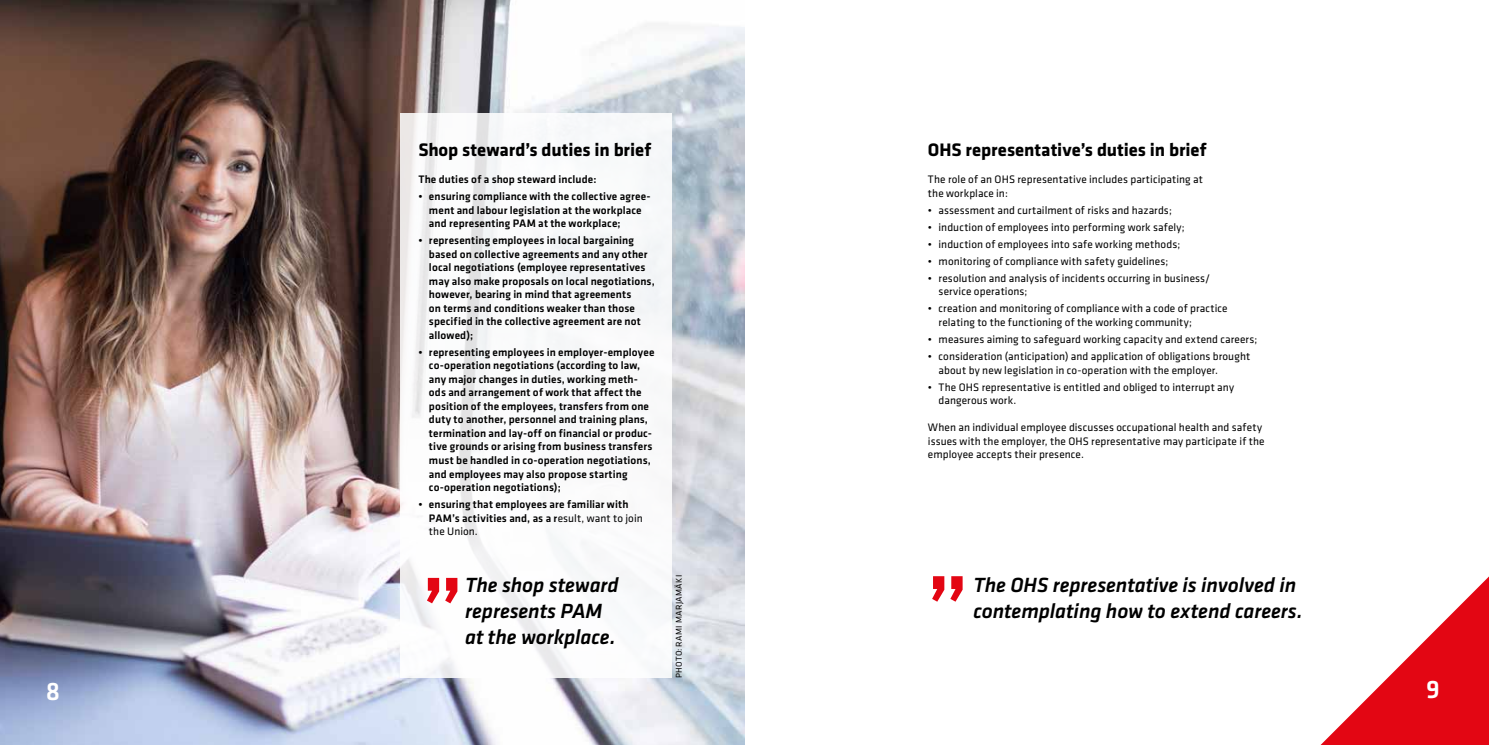
<style>
.page{position:relative;width:1489px;height:745px;background:#fff}
.page>*{position:absolute;margin:0;border:0;box-sizing:border-box;transform-origin:0 0}
.t1{font:500 91.25px "Klavika";color:#e30613}
.t2{font:500 26.25px "Klavika";color:#fff}
.t3{font:italic 500 21.25px/25.5px "Klavika";letter-spacing:-.005em;color:#000}
.t4{font:700 18.75px "Klavika";letter-spacing:-.005em;color:#000}
.t5{font:500 11.25px/13.5px "Klavika";letter-spacing:.01em;color:#000}
.t6{font:11.25px/13.5px "Klavika";letter-spacing:.01em;color:#000}
.t7{font:8.75px "Klavika";letter-spacing:.04em;color:#000}
.s1{font-weight:400}
</style>
<div class="page">
<svg style="left:1321px;top:577px;width:167px;height:167px"></svg>
<img style="left:0;top:0;width:744px;height:744px">
<div style="left:400px;top:113px;width:271px;height:564px;background:#fff"></div>
<h2 class="t2" style="left:46px;top:673px;width:16px">8</h2>
<h3 class="t4" style="left:418px;top:136px;width:234px">Shop steward’s duties in brief</h3>
<p class="t5" style="left:418px;top:172px;width:180px">The duties of a shop steward include:</p>
<p class="t5" style="left:429px;top:189px;width:223px;text-indent:-11px">• ensuring compliance with the collective agree&shy;ment and labour legislation at the workplace and representing PAM at the workplace;</p>
<p class="t5" style="left:429px;top:233px;width:227px;text-indent:-11px">• representing employees in local bargaining based on collective agreements and any other local negotiations (employee representatives may also make proposals on local negotiations, however, bearing in mind that agreements<br>on terms and conditions weaker than those specified in the collective agreement are not allowed);</p>
<p class="t5" style="left:429px;top:345px;width:227px;text-indent:-11px">• representing employees in employer-employee co-operation negotiations (according to law, any major changes in duties, working meth&shy;ods and arrangement of work that affect the position of the employees, transfers from one duty to another, personnel and training plans, termination and lay-off on financial or produc&shy;tive grounds or arising from business transfers must be handled in co-operation negotiations, and employees may also propose starting co-operation negotiations);</p>
<p class="t5" style="left:429px;top:497px;width:215px;text-indent:-11px">• ensuring that employees are familiar with<br>PAM’s activities and, as a r<span class="s1">esult, want to join the Union.</span></p>
<h3 class="t4" style="left:927px;top:136px;width:280px">OHS representative’s duties in brief</h3>
<p class="t6" style="left:927px;top:172px;width:277px">The role of an OHS representative includes participating at the workplace in:</p>
<p class="t6" style="left:927px;top:203px;width:245px">• assessment and curtailment of risks and hazards;</p>
<p class="t6" style="left:927px;top:220px;width:258px">• induction of employees into performing work safely;</p>
<p class="t6" style="left:927px;top:237px;width:254px">• induction of employees into safe working methods;</p>
<p class="t6" style="left:927px;top:254px;width:242px">• monitoring of compliance with safety guidelines;</p>
<p class="t6" style="left:938px;top:271px;width:273px;text-indent:-11px">• resolution and analysis of incidents occurring in business/ service operations;</p>
<p class="t6" style="left:938px;top:301px;width:290px;text-indent:-11px">• creation and monitoring of compliance with a code of practice relating to the functioning of the working community;</p>
<p class="t6" style="left:927px;top:332px;width:331px">• measures aiming to safeguard working capacity and extend careers;</p>
<p class="t6" style="left:938px;top:349px;width:313px;text-indent:-11px">• consideration (anticipation) and application of obligations brought about by new legislation in co-operation with the employer.</p>
<p class="t6" style="left:938px;top:379px;width:297px;text-indent:-11px">• The OHS representative is entitled and obliged to interrupt any dangerous work.</p>
<p class="t6" style="left:927px;top:420px;width:338px">When an individual employee discusses occupational health and safety issues with the employer, the OHS representative may participate if the employee accepts their presence.</p>
<h1 class="t1" style="left:421px;top:548px;width:45px">”</h1>
<h3 class="t3" style="left:465px;top:571px;width:155px">The shop steward represents PAM</h3>
<h3 class="t3" style="left:465px;top:622px;width:152px">at the workplace.</h3>
<p class="t7" style="left:673px;top:677px;width:104px;rotate:-90deg">PHOTO: RAMI MARJAMÄKI</p>
<h3 class="t3" style="left:973px;top:571px;width:330px">The OHS representative is involved in contemplating how to extend careers.</h3>
<h1 class="t1" style="left:926px;top:546px;width:45px">”</h1>
<h2 class="t2" style="left:1425px;top:671px;width:15px">9</h2>
</div>
